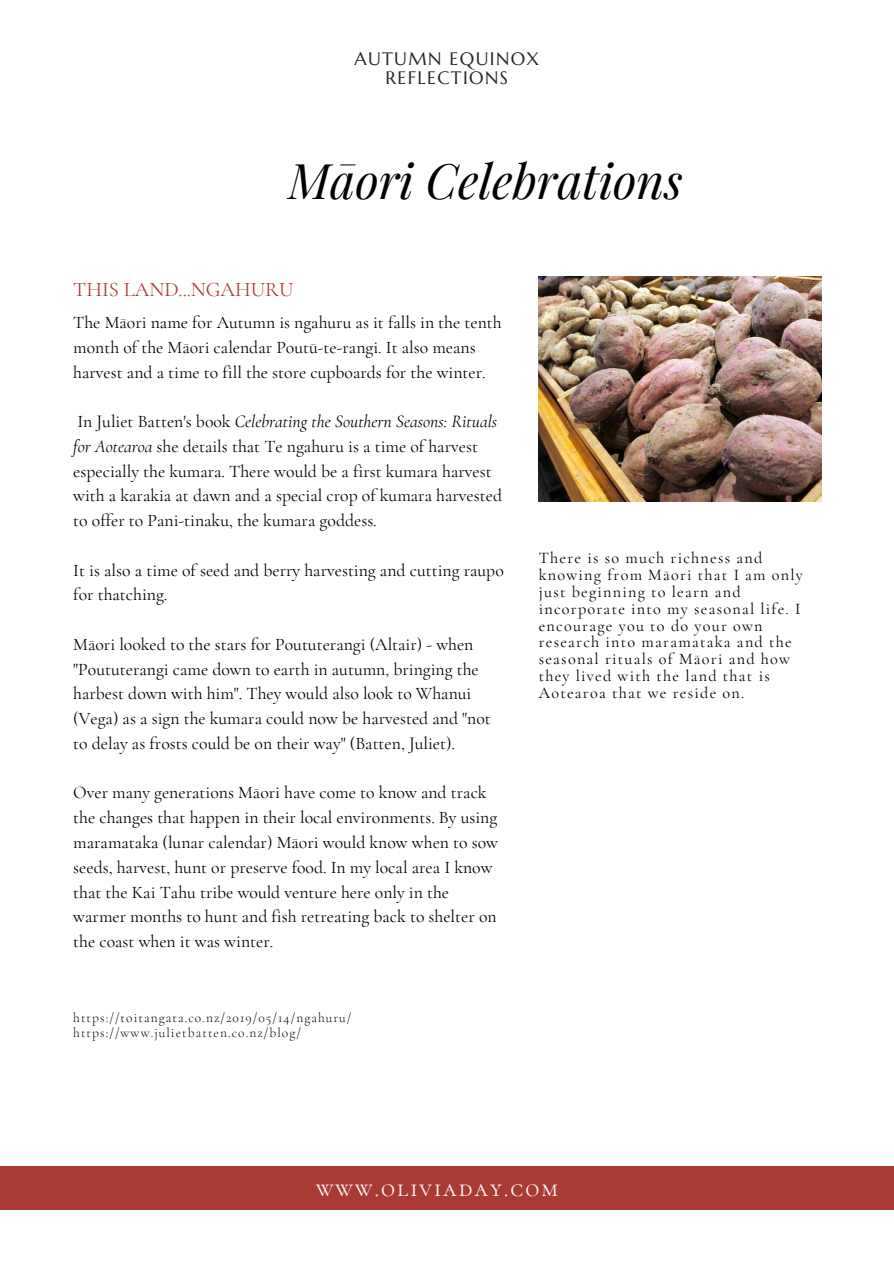
<style>
.page{position:relative;width:894px;height:1264px;background:#fff}
.page>*{position:absolute;margin:0;border:0;box-sizing:border-box;transform-origin:0 0}
.t1{font:italic 48px "Playfair Display";color:#000}
.t2{font:24.3px "Cormorant SC";letter-spacing:.08em;color:#fafafa}
.t3{font:20.7px "Cormorant Garamond";color:#aa3b33}
.t4{font:18px/19.2px "Marcellus";letter-spacing:.075em;color:#262626;text-align:center}
.t5{font:17.7px/24.8px "Cormorant Garamond";color:#000}
.t6{font:16.2px/16.8px "Cormorant Garamond";letter-spacing:.075em;color:#000}
.t7{font:300 13.5px "Cormorant Garamond";letter-spacing:.075em;color:#000}
.s1{font-style:italic}
</style>
<div class="page">
<img style="left:538px;top:277px;width:283px;height:225px">
<div style="left:0;top:1166px;width:893px;height:44px;background:#aa3b33"></div>
<h6 class="t4" style="left:354px;top:49px;width:186px">AUTUMN EQUINOX<br>REFLECTIONS</h6>
<h4 class="t1" style="left:288px;top:147px;width:396px">Māori Celebrations</h4>
<h5 class="t3" style="left:73px;top:276px;width:222px">THIS LAND...NGAHURU</h5>
<h1 class="t5" style="left:73px;top:310px;width:429px">The Māori name for Autumn is ngahuru as it falls in the tenth month of the Māori calendar Poutū-te-rangi. It also means harvest and a time to fill the store cupboards for the winter.</h1>
<h3 class="t5" style="left:73px;top:409px;width:430px">In Juliet Batten's book <span class="s1">Celebrating the Southern Seasons: Rituals for Aotearoa</span> she details that Te ngahuru is a time of harvest especially the kumara. There would be a first kumara harvest with a karakia at dawn and a special crop of kumara harvested to offer to Pani-tinaku, the kumara goddess.</h3>
<h5 class="t5" style="left:73px;top:557px;width:432px">It is also a time of seed and berry harvesting and cutting raupo for thatching.</h5>
<h5 class="t5" style="left:73px;top:632px;width:419px">Māori looked to the stars for Poututerangi (Altair) - when "Poututerangi came down to earth in autumn, bringing the harbest down with him". They would also look to Whanui (Vega) as a sign the kumara could now be harvested and "not to delay as frosts could be on their way" (Batten, Juliet).</h5>
<h5 class="t5" style="left:73px;top:780px;width:426px">Over many generations Māori have come to know and track the changes that happen in their local environments. By using maramataka (lunar calendar) Māori would know when to sow seeds, harvest, hunt or preserve food. In my local area I know that the Kai Tahu tribe would venture here only in the warmer months to hunt and fish retreating back to shelter on the coast when it was winter.</h5>
<h5 class="t7" style="left:73px;top:1009px;width:280px">https://toitangata.co.nz/2019/05/14/ngahuru/</h5>
<p class="t7" style="left:73px;top:1024px;width:229px">https://www.julietbatten.co.nz/blog/</p>
<p class="t6" style="left:538px;top:549px;width:266px">There is so much richness and knowing from Māori that I am only just beginning to learn and incorporate into my seasonal life. I encourage you to do your own research into maramataka and the seasonal rituals of Māori and how they lived with the land that is<br>Aotearoa that we reside on.</p>
<h2 class="t2" style="left:316px;top:1173px;width:244px">www.oliviaday.com</h2>
</div>
